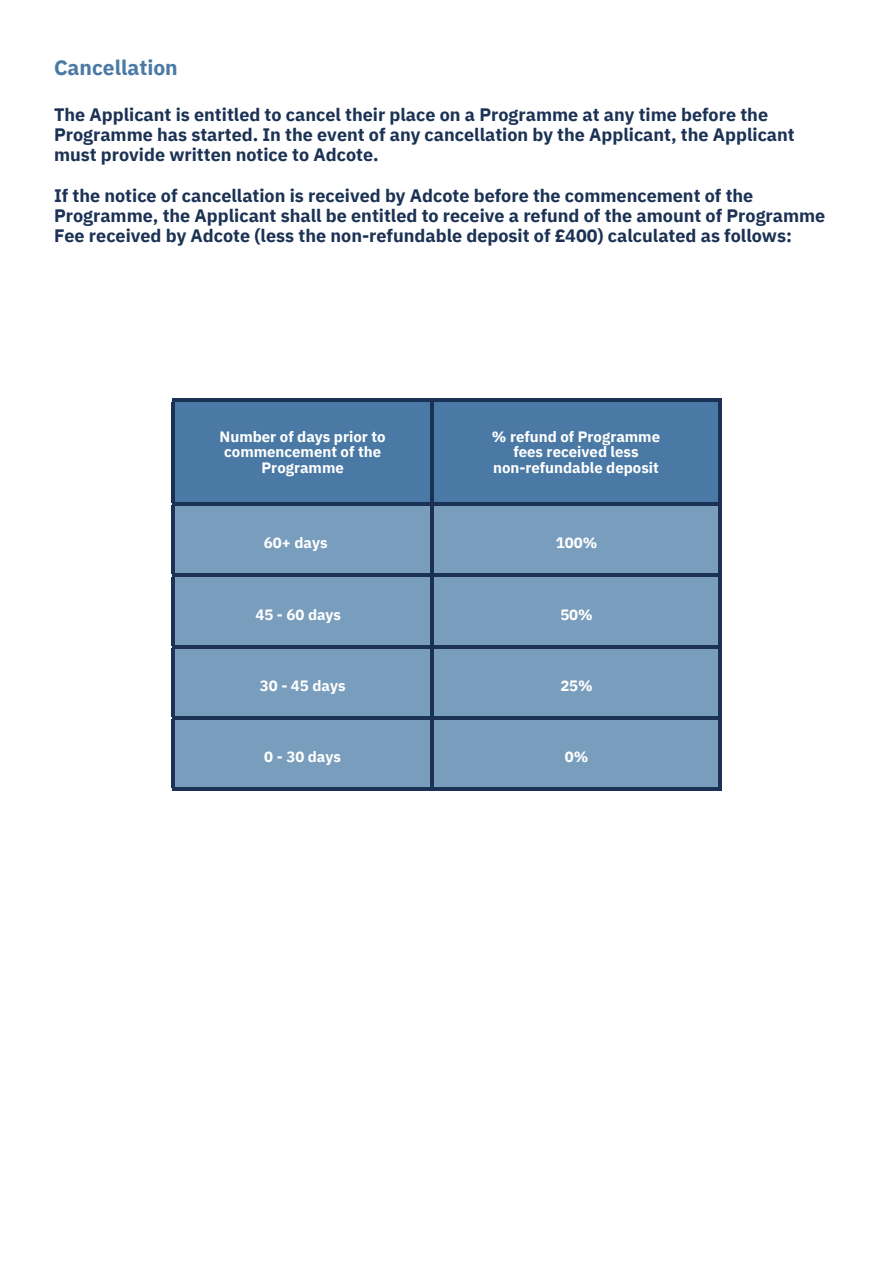
<style>
.page{position:relative;width:894px;height:1264px;background:#fff}
.page>*{position:absolute;margin:0;border:0;box-sizing:border-box;transform-origin:0 0}
.t1{font:700 21px "IBM Plex Sans";color:#4979a4}
.t2{font:700 18px/20.2px "IBM Plex Sans";color:#1b3255}
.t3{font:700 15px/15.8px "IBM Plex Sans";color:#fff;text-align:center}
</style>
<div class="page">
<div style="left:165px;top:391px;width:563px;height:122px;background:#4979a4"></div>
<div style="left:165px;top:496px;width:563px;height:302px;background:#799dbc"></div>
<svg style="left:165px;top:391px;width:258px;height:11px;background:#adb5c2"></svg>
<svg style="left:165px;top:393px;width:18px;height:102px"></svg>
<svg style="left:423px;top:391px;width:305px;height:11px;background:#aeb6c2"></svg>
<svg style="left:422px;top:393px;width:19px;height:102px"></svg>
<svg style="left:710px;top:393px;width:18px;height:102px"></svg>
<svg style="left:165px;top:495px;width:258px;height:11px;background:#396088"></svg>
<svg style="left:165px;top:498px;width:18px;height:67px"></svg>
<svg style="left:423px;top:495px;width:305px;height:11px;background:#396088"></svg>
<svg style="left:422px;top:498px;width:19px;height:67px"></svg>
<svg style="left:710px;top:498px;width:18px;height:67px"></svg>
<svg style="left:165px;top:565px;width:257px;height:12px"></svg>
<svg style="left:165px;top:568px;width:18px;height:69px"></svg>
<svg style="left:430px;top:565px;width:298px;height:12px"></svg>
<svg style="left:422px;top:568px;width:19px;height:69px"></svg>
<svg style="left:710px;top:568px;width:18px;height:69px"></svg>
<svg style="left:165px;top:637px;width:257px;height:12px"></svg>
<svg style="left:165px;top:640px;width:18px;height:68px"></svg>
<svg style="left:430px;top:637px;width:298px;height:12px"></svg>
<svg style="left:422px;top:640px;width:19px;height:68px"></svg>
<svg style="left:710px;top:640px;width:18px;height:68px"></svg>
<svg style="left:165px;top:708px;width:257px;height:12px"></svg>
<svg style="left:165px;top:711px;width:18px;height:69px"></svg>
<svg style="left:430px;top:708px;width:298px;height:12px"></svg>
<svg style="left:422px;top:711px;width:19px;height:69px"></svg>
<svg style="left:710px;top:711px;width:18px;height:69px"></svg>
<svg style="left:165px;top:780px;width:258px;height:18px"></svg>
<svg style="left:423px;top:780px;width:305px;height:18px"></svg>
<p class="t1" style="left:54px;top:50px;width:125px">Cancellation</p>
<p class="t2" style="left:54px;top:103px;width:742px">The Applicant is entitled to cancel their place on a Programme at any time before the<br>Programme has started. In the event of any cancellation by the Applicant, the Applicant must provide written notice to Adcote.</p>
<p class="t2" style="left:54px;top:184px;width:772px">If the notice of cancellation is received by Adcote before the commencement of the<br>Programme, the Applicant shall be entitled to receive a refund of the amount of Programme<br>Fee received by Adcote (less the non-refundable deposit of £400) calculated as follows:</p>
<p class="t3" style="left:219px;top:427px;width:167px">Number of days prior to commencement of the<br>Programme</p>
<p class="t3" style="left:492px;top:427px;width:170px">% refund of Programme fees received less non-refundable deposit</p>
<p class="t3" style="left:264px;top:534px;width:65px">60+ days</p>
<p class="t3" style="left:555px;top:534px;width:43px">100%</p>
<p class="t3" style="left:255px;top:605px;width:87px">45 - 60 days</p>
<p class="t3" style="left:560px;top:605px;width:34px">50%</p>
<p class="t3" style="left:260px;top:676px;width:87px">30 - 45 days</p>
<p class="t3" style="left:560px;top:676px;width:34px">25%</p>
<p class="t3" style="left:264px;top:747px;width:78px">0 - 30 days</p>
<p class="t3" style="left:564px;top:747px;width:25px">0%</p>
</div>
